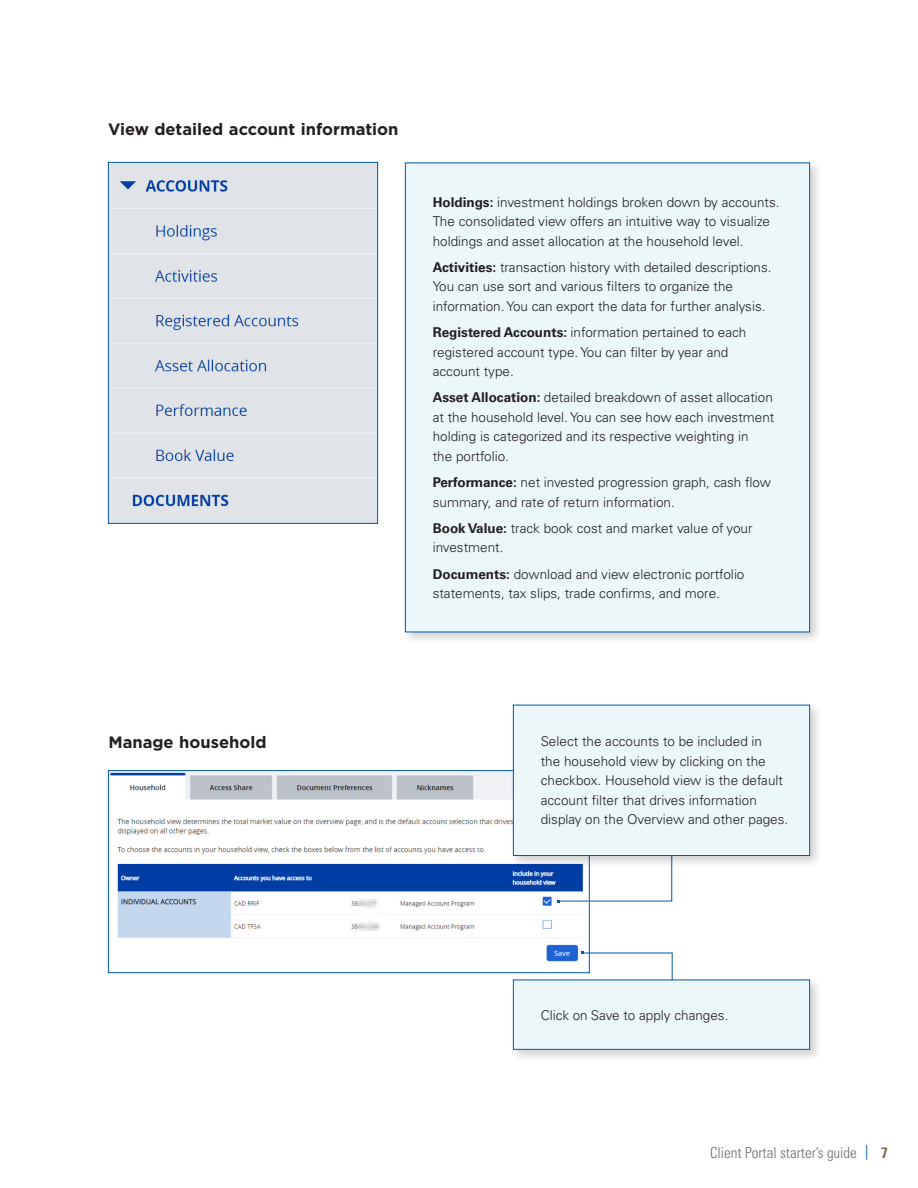
<style>
.page{position:relative;width:918px;height:1188px;background:#fff}
.page>*{position:absolute;margin:0;border:0;box-sizing:border-box;transform-origin:0 0}
.Headings{font:700 16.5px "Gotham";color:#231f20}
.t1{font:300 condensed 15px "Univers LT Pro";color:#6c6d70}
.Texte_courant_bulle{font:300 13.5px/19.5px "Univers LT Pro 45";color:#231f20}
.s1{font-family:"Univers LT Pro 65";font-weight:700}
.s2{font-family:"Univers LT Pro 45";font-stretch:normal;color:#0158a6}
.s3{font-weight:700;color:#806c48}
</style>
<div class="page">
<img style="left:110px;top:164px;width:266px;height:358px">
<div style="left:108px;top:162px;width:270px;height:362px;border:1px solid #0158a6"></div>
<div style="left:402px;top:159px;width:421px;height:486px;background:#231f20;opacity:.2"></div>
<div style="left:405px;top:163px;width:405px;height:469px;background:#ecf7fa"></div>
<img style="left:110px;top:772px;width:469px;height:190px">
<div style="left:108px;top:770px;width:482px;height:203px;border:1px solid #0158a6"></div>
<svg style="left:557px;top:868px;width:116px;height:35px"></svg>
<div style="left:510px;top:702px;width:313px;height:166px;background:#231f20;opacity:.2"></div>
<div style="left:513px;top:705px;width:297px;height:151px;background:#ecf7fa"></div>
<div style="left:513px;top:705px;width:297px;height:151px;border:1px solid #0158a6"></div>
<svg style="left:581px;top:951px;width:92px;height:25px"></svg>
<div style="left:510px;top:976px;width:313px;height:86px;background:#231f20;opacity:.2"></div>
<div style="left:513px;top:980px;width:297px;height:69px;background:#ecf7fa"></div>
<div style="left:513px;top:980px;width:297px;height:70px;border:1px solid #0158a6"></div>
<h1 class="Headings" style="left:108px;top:118px;width:292px">View detailed account information</h1>
<p class="Texte_courant_bulle" style="left:433px;top:192px;width:348px"><span class="s1">Holdings:</span> investment holdings broken down by accounts.<br>The consolidated view offers an intuitive way to visualize holdings and asset allocation at the household level.</p>
<p class="Texte_courant_bulle" style="left:433px;top:257px;width:340px"><span class="s1">Activities:</span> transaction history with detailed descriptions.<br>You can use sort and various filters to organize the information. You can export the data for further analysis.</p>
<p class="Texte_courant_bulle" style="left:433px;top:322px;width:315px"><span class="s1">Registered Accounts:</span> information pertained to each registered account type. You can filter by year and account type.</p>
<p class="Texte_courant_bulle" style="left:433px;top:387px;width:343px"><span class="s1">Asset Allocation:</span> detailed breakdown of asset allocation at the household level. You can see how each investment holding is categorized and its respective weighting in<br>the portfolio.</p>
<p class="Texte_courant_bulle" style="left:433px;top:472px;width:340px"><span class="s1">Performance:</span> net invested progression graph, cash flow summary, and rate of return information.</p>
<p class="Texte_courant_bulle" style="left:433px;top:518px;width:321px"><span class="s1">Book Value:</span> track book cost and market value of your investment.</p>
<p class="Texte_courant_bulle" style="left:433px;top:564px;width:313px"><span class="s1">Documents:</span> download and view electronic portfolio statements, tax slips, trade confirms, and more.</p>
<h1 class="Headings" style="left:108px;top:731px;width:160px">Manage household</h1>
<p class="Texte_courant_bulle" style="left:541px;top:731px;width:249px">Select the accounts to be included in<br>the household view by clicking on the checkbox. Household view is the default account filter that drives information display on the Overview and other pages.</p>
<p class="Texte_courant_bulle" style="left:541px;top:1005px;width:189px">Click on Save to apply changes.</p>
<p class="t1" style="left:710px;top:1142px;width:179px">Client Portal starter’s guide <span class="s2">|</span> <span class="s3">7</span></p>
</div>
